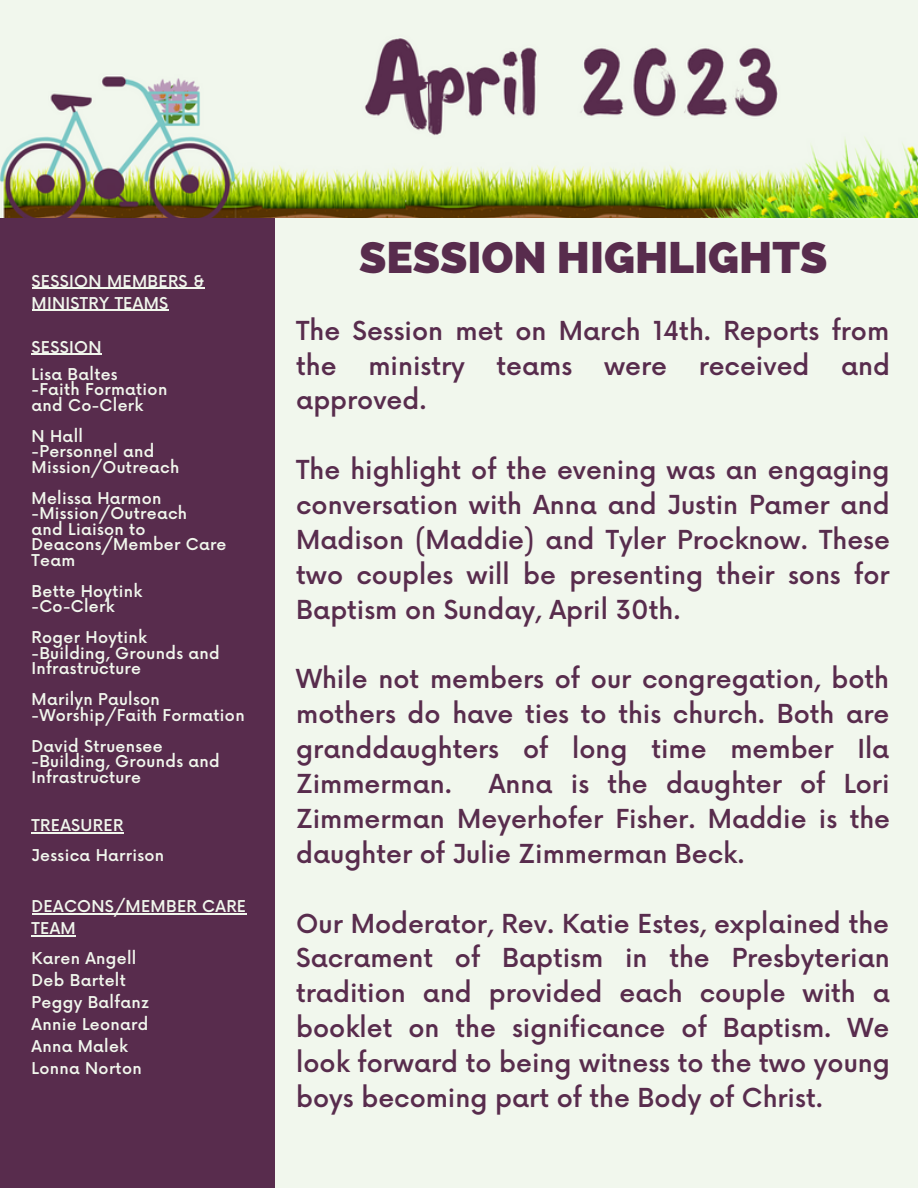
<style>
.page{position:relative;width:918px;height:1188px;background:#f1f7ed}
.page>*{position:absolute;margin:0;border:0;box-sizing:border-box;transform-origin:0 0}
.t1{font:800 44.25px "Raleway";color:#582c4d}
.t2{font:500 25.5px/34.8px "Now";color:#582c4d;text-align:justify}
.t3{font:500 15.9px/15.5px "Now";letter-spacing:.02em;color:#f1f7ed}
</style>
<div class="page">
<div style="left:0;top:217px;width:275px;height:971px;background:#582c4d"></div>
<img style="left:0;top:38px;width:918px;height:179px">
<hr style="left:32px;top:288px;width:173px;height:1px;background:#f1f7ed">
<hr style="left:32px;top:310px;width:137px;height:1px;background:#f1f7ed">
<hr style="left:32px;top:354px;width:70px;height:1px;background:#f1f7ed">
<hr style="left:32px;top:832px;width:92px;height:2px;background:#f1f7ed">
<hr style="left:32px;top:913px;width:215px;height:2px;background:#f1f7ed">
<hr style="left:32px;top:935px;width:44px;height:2px;background:#f1f7ed">
<p class="t3" style="left:32px;top:271px;width:174px;line-height:22px">SESSION MEMBERS &amp;<br>MINISTRY TEAMS</p>
<p class="t3" style="left:32px;top:334px;width:88px;line-height:27px">SESSION<br>Lisa Baltes</p>
<p class="t3" style="left:32px;top:383px;width:137px">-Faith Formation and Co-Clerk</p>
<p class="t3" style="left:32px;top:429px;width:149px">N Hall<br>-Personnel and<br>Mission/Outreach</p>
<p class="t3" style="left:32px;top:491px;width:196px">Melissa Harmon -Mission/Outreach<br>and Liaison to<br>Deacons/Member Care<br>Team</p>
<p class="t3" style="left:32px;top:584px;width:112px">Bette Hoytink -Co-Clerk</p>
<p class="t3" style="left:32px;top:631px;width:190px">Roger Hoytink -Building, Grounds and<br>Infrastructure</p>
<p class="t3" style="left:32px;top:693px;width:215px">Marilyn Paulson -Worship/Faith Formation</p>
<p class="t3" style="left:32px;top:739px;width:190px">David Struensee -Building, Grounds and<br>Infrastructure</p>
<p class="t3" style="left:32px;top:811px;width:134px;line-height:30px">TREASURER<br>Jessica Harrison</p>
<p class="t3" style="left:32px;top:896px;width:216px;line-height:22px">DEACONS/MEMBER CARE<br>TEAM</p>
<p class="t3" style="left:32px;top:948px;width:119px;line-height:22px">Karen Angell<br>Deb Bartelt<br>Peggy Balfanz<br>Annie Leonard<br>Anna Malek<br>Lonna Norton</p>
<h1 class="t1" style="left:359px;top:231px;width:470px">SESSION HIGHLIGHTS</h1>
<p class="t2" style="left:296px;top:315px;width:595px">The Session met on March 14th. Reports from the ministry teams were received and approved.</p>
<p class="t2" style="left:296px;top:454px;width:595px">The highlight of the evening was an engaging conversation with Anna and Justin Pamer and Madison (Maddie) and Tyler Procknow. These two couples will be presenting their sons for Baptism on Sunday, April 30th.</p>
<p class="t2" style="left:296px;top:663px;width:595px">While not members of our congregation, both mothers do have ties to this church. Both are granddaughters of long time member Ila Zimmerman.</p>
<p class="t2" style="left:296px;top:768px;width:595px;text-indent:193px">Anna is the daughter of Lori Zimmerman Meyerhofer Fisher. Maddie is the daughter of Julie Zimmerman Beck.</p>
<p class="t2" style="left:296px;top:908px;width:595px">Our Moderator, Rev. Katie Estes, explained the Sacrament of Baptism in the Presbyterian tradition and provided each couple with a booklet on the significance of Baptism. We look forward to being witness to the two young boys becoming part of the Body of Christ.</p>
</div>
